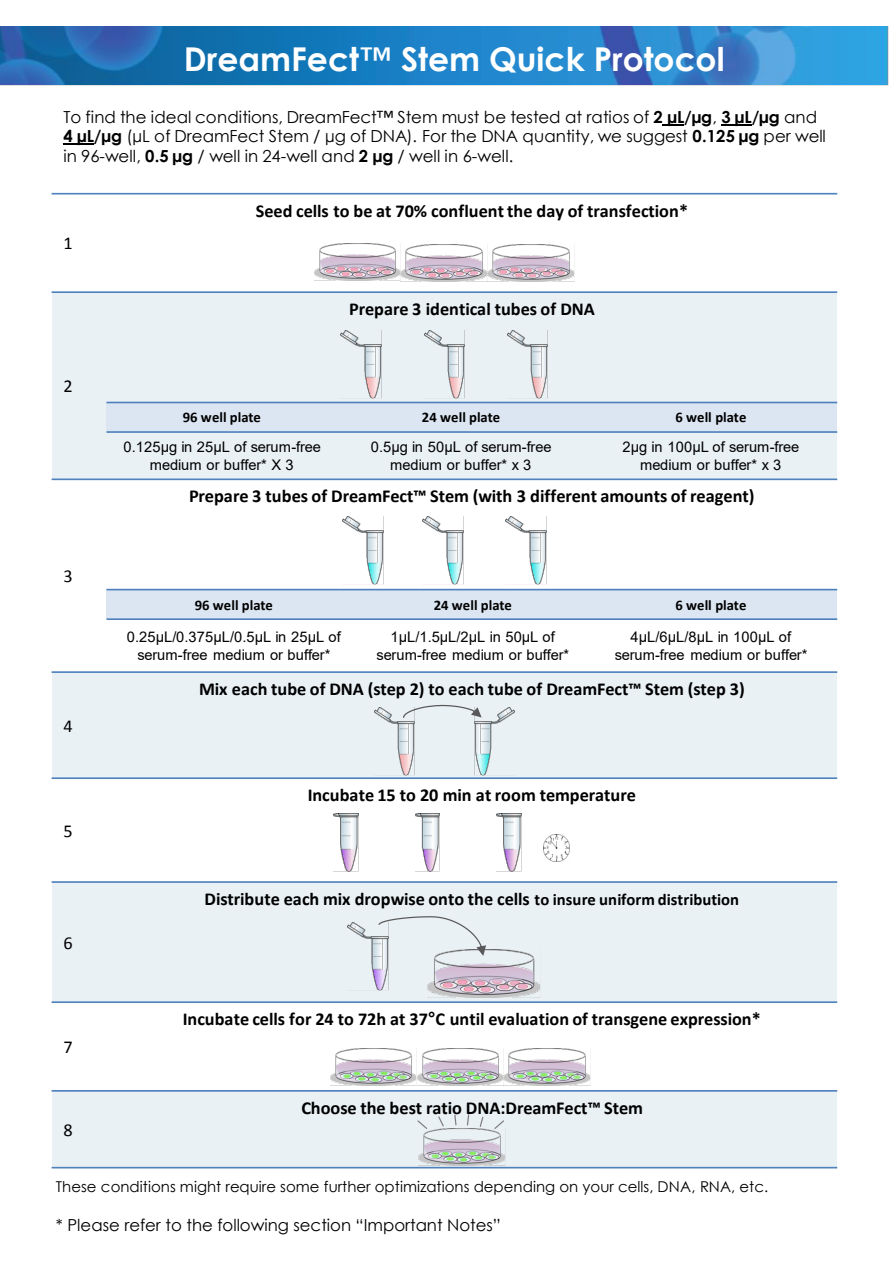
<style>
.page{position:relative;width:893px;height:1263px;background:#fff}
.page>*{position:absolute;margin:0;border:0;box-sizing:border-box;transform-origin:0 0}
.t1{font:700 32.85px "Century Gothic";color:#fff}
.t2{font:700 18.3px "Calibri";color:#000}
.t3{font:700 18.15px "Calibri";color:#000}
.t4{font:18.15px "Calibri";color:#000}
.t5{font:16.65px/19.6px "Century Gothic";letter-spacing:-.005em;color:#000}
.t6{font:16.5px "Century Gothic";color:#000}
.t7{font:15px "Century Gothic";letter-spacing:.005em;color:#000}
.t8{font:15px "Calibri";color:#000}
.t9{font:14.7px/17.9px "Arial";letter-spacing:-.01em;color:#000;text-align:center}
.t10{font:700 14.7px "Calibri";letter-spacing:.005em;color:#000}
.s1{font-weight:700}
.s2{font-size:16.65px}
.s3{font-family:"Arial"}
</style>
<div class="page">
<img style="left:0;top:26px;width:889px;height:60px">
<hr style="left:663px;top:124px;width:21px;height:2px;background:#000">
<hr style="left:721px;top:124px;width:30px;height:2px;background:#000">
<hr style="left:63px;top:143px;width:31px;height:2px;background:#000">
<div style="left:52px;top:292px;width:54px;height:187px;background:#e9f1f5"></div>
<div style="left:106px;top:292px;width:731px;height:110px;background:#e9f1f5"></div>
<div style="left:106px;top:402px;width:232px;height:30px;background:#dce6f2"></div>
<div style="left:338px;top:402px;width:246px;height:30px;background:#dce6f2"></div>
<div style="left:584px;top:402px;width:253px;height:30px;background:#dce6f2"></div>
<div style="left:106px;top:432px;width:232px;height:47px;background:#e9f1f5"></div>
<div style="left:338px;top:432px;width:246px;height:47px;background:#e9f1f5"></div>
<div style="left:584px;top:432px;width:253px;height:47px;background:#e9f1f5"></div>
<div style="left:106px;top:590px;width:255px;height:29px;background:#dce6f2"></div>
<div style="left:361px;top:590px;width:223px;height:29px;background:#dce6f2"></div>
<div style="left:584px;top:590px;width:253px;height:29px;background:#dce6f2"></div>
<div style="left:52px;top:672px;width:54px;height:106px;background:#e9f1f5"></div>
<div style="left:106px;top:672px;width:731px;height:106px;background:#e9f1f5"></div>
<div style="left:52px;top:882px;width:54px;height:120px;background:#e9f1f5"></div>
<div style="left:106px;top:882px;width:731px;height:120px;background:#e9f1f5"></div>
<div style="left:52px;top:1091px;width:54px;height:77px;background:#e9f1f5"></div>
<div style="left:106px;top:1091px;width:731px;height:77px;background:#e9f1f5"></div>
<hr style="left:52px;top:291px;width:785px;height:2px;background:#4f81bd">
<hr style="left:106px;top:402px;width:731px;height:1px;background:#4f81bd">
<hr style="left:106px;top:431px;width:731px;height:2px;background:#4f81bd">
<hr style="left:52px;top:478px;width:785px;height:2px;background:#4f81bd">
<hr style="left:106px;top:589px;width:731px;height:1px;background:#4f81bd">
<hr style="left:106px;top:618px;width:731px;height:2px;background:#4f81bd">
<hr style="left:52px;top:671px;width:785px;height:2px;background:#4f81bd">
<hr style="left:52px;top:777px;width:785px;height:2px;background:#4f81bd">
<hr style="left:52px;top:881px;width:785px;height:2px;background:#4f81bd">
<hr style="left:52px;top:1001px;width:785px;height:2px;background:#4f81bd">
<hr style="left:52px;top:1090px;width:785px;height:2px;background:#4f81bd">
<hr style="left:52px;top:193px;width:785px;height:2px;background:#4f81bd">
<hr style="left:52px;top:1167px;width:785px;height:1px;background:#4f81bd">
<img style="left:314px;top:244px;width:261px;height:37px">
<img style="left:341px;top:330px;width:41px;height:68px">
<img style="left:424px;top:330px;width:41px;height:68px">
<img style="left:507px;top:330px;width:41px;height:68px">
<img style="left:506px;top:516px;width:40px;height:68px">
<img style="left:343px;top:516px;width:40px;height:68px">
<img style="left:422px;top:516px;width:41px;height:68px">
<img style="left:374px;top:708px;width:41px;height:68px">
<img style="left:474px;top:707px;width:41px;height:68px">
<svg style="left:403px;top:705px;width:79px;height:13px"></svg>
<img style="left:330px;top:1049px;width:261px;height:36px">
<img style="left:419px;top:1128px;width:87px;height:37px">
<svg style="left:467px;top:1114px;width:3px;height:12px"></svg>
<svg style="left:479px;top:1117px;width:5px;height:10px"></svg>
<svg style="left:493px;top:1120px;width:13px;height:10px"></svg>
<svg style="left:417px;top:1120px;width:12px;height:10px"></svg>
<svg style="left:438px;top:1116px;width:6px;height:11px"></svg>
<svg style="left:454px;top:1114px;width:3px;height:12px"></svg>
<img style="left:427px;top:949px;width:114px;height:48px">
<img style="left:348px;top:922px;width:40px;height:68px">
<svg style="left:378px;top:916px;width:108px;height:40px"></svg>
<img style="left:334px;top:813px;width:24px;height:58px">
<img style="left:415px;top:813px;width:25px;height:58px">
<img style="left:497px;top:813px;width:24px;height:58px">
<img style="left:544px;top:835px;width:26px;height:26px">
<h1 class="t1" style="left:184px;top:34px;width:542px">DreamFect™ Stem Quick Protocol</h1>
<p class="t5" style="left:63px;top:106px;width:764px">To find the ideal conditions, DreamFect™ Stem must be tested at ratios of <span class="s1">2 µL/µg</span>, <span class="s1">3 µL/µg</span> and<br><span class="s1">4 µL/µg</span> (µL of DreamFect Stem / µg of DNA). For the DNA quantity, we suggest <span class="s1">0.125 µg</span> per well in 96-well, <span class="s1">0.5 µg</span> / well in 24-well and <span class="s1">2 µg</span> / well in 6-well.</p>
<p class="t4" style="left:63px;top:232px;width:11px">1</p>
<p class="t4" style="left:63px;top:375px;width:11px">2</p>
<p class="t4" style="left:63px;top:565px;width:11px">3</p>
<p class="t4" style="left:63px;top:714px;width:11px">4</p>
<p class="t4" style="left:63px;top:819px;width:11px">5</p>
<p class="t4" style="left:63px;top:931px;width:11px">6</p>
<p class="t4" style="left:63px;top:1035px;width:11px">7</p>
<p class="t4" style="left:63px;top:1118px;width:11px">8</p>
<p class="t3" style="left:256px;top:199px;width:434px">Seed cells to be at 70% confluent the day of transfection*</p>
<p class="t3" style="left:349px;top:298px;width:247px">Prepare 3 identical tubes of DNA</p>
<p class="t10" style="left:183px;top:408px;width:80px">96 well plate</p>
<p class="t10" style="left:422px;top:408px;width:80px">24 well plate</p>
<p class="t10" style="left:675px;top:408px;width:73px">6 well plate</p>
<p class="t9" style="left:124px;top:438px;width:199px">0.125µg in 25µL of serum-free medium or buffer* X 3</p>
<p class="t9" style="left:371px;top:438px;width:182px">0.5µg in 50µL of serum-free medium or buffer* x 3</p>
<p class="t9" style="left:623px;top:438px;width:178px">2µg in 100µL of serum-free medium or buffer* x 3</p>
<p class="t2" style="left:189px;top:485px;width:567px">Prepare 3 tubes of DreamFect™ Stem (with 3 different amounts of reagent)</p>
<p class="t10" style="left:195px;top:595px;width:80px">96 well plate</p>
<p class="t10" style="left:434px;top:595px;width:80px">24 well plate</p>
<p class="t10" style="left:675px;top:595px;width:73px">6 well plate</p>
<p class="t9" style="left:127px;top:628px;width:216px">0.25µL/0.375µL/0.5µL in 25µL of serum-free medium or buffer*</p>
<p class="t9" style="left:377px;top:628px;width:194px">1µL/1.5µL/2µL in 50µL of serum-free medium or buffer*</p>
<p class="t9" style="left:615px;top:628px;width:194px">4µL/6µL/8µL in 100µL of serum-free medium or buffer*</p>
<p class="t3" style="left:199px;top:678px;width:547px">Mix each tube of DNA (step 2) to each tube of DreamFect™ Stem (step 3)</p>
<p class="t3" style="left:308px;top:784px;width:330px">Incubate 15 to 20 min at room temperature</p>
<p class="t3" style="left:205px;top:888px;width:536px">Distribute each mix dropwise onto the cells <span class="s2">to insure uniform distribution</span></p>
<p class="t3" style="left:183px;top:1008px;width:580px">Incubate cells for 24 to 72h at 37<span class="s3">°</span>C until evaluation of transgene expression*</p>
<p class="t2" style="left:301px;top:1096px;width:343px">Choose the best ratio DNA:DreamFect™ Stem</p>
<p class="t8" style="left:312px;top:1173px;width:271px">OZ Biosciences – the Art of Delivery Systems</p>
<p class="t7" style="left:56px;top:1176px;width:714px">These conditions might require some further optimizations depending on your cells, DNA, RNA, etc.</p>
<p class="t6" style="left:56px;top:1213px;width:446px">* Please refer to the following section “Important Notes”</p>
</div>
